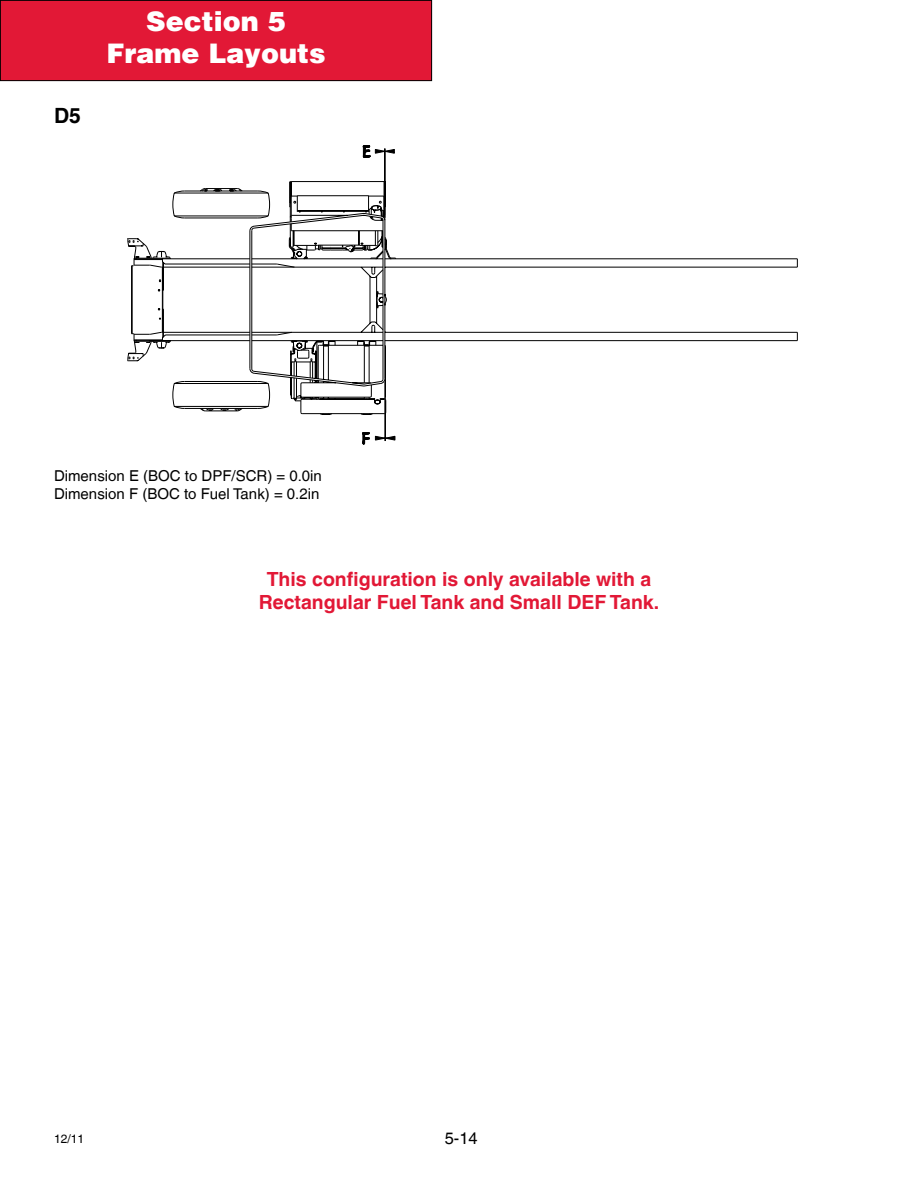
<style>
.page{position:relative;width:918px;height:1188px;background:#fff}
.page>*{position:absolute;margin:0;border:0;box-sizing:border-box;transform-origin:0 0}
.t1{font:900 27px/32.4px "Helvetica LT";color:#fff;text-align:center}
.t2{font:700 21px "Helvetica LT";color:#000}
.t3{font:700 19.5px/23.4px "Helvetica LT";color:#e21836;text-align:center}
.t4{font:16.5px "Helvetica LT";color:#000}
.t5{font:15px/18px "Helvetica LT";color:#000}
.t6{font:12px "Helvetica LT";color:#000}
</style>
<div class="page">
<div style="left:0;top:0;width:432px;height:81px;background:#e21836"></div>
<div style="left:0;top:0;width:432px;height:81px;border:1px solid #000"></div>
<svg style="left:362px;top:146px;width:33px;height:299px"></svg>
<svg style="left:289px;top:181px;width:96px;height:234px"></svg>
<svg style="left:127px;top:238px;width:265px;height:176px"></svg>
<svg style="left:131px;top:188px;width:667px;height:211px"></svg>
<svg style="left:148px;top:245px;width:650px;height:96px"></svg>
<p class="t2" style="left:54px;top:103px;width:28px">D5</p>
<h1 class="t1" style="left:107px;top:4px;width:221px">Section 5<br>Frame Layouts</h1>
<p class="t5" style="left:54px;top:467px;width:269px">Dimension E (BOC to DPF/SCR) = 0.0in<br>Dimension F (BOC to Fuel Tank) = 0.2in</p>
<p class="t3" style="left:259px;top:567px;width:402px">This configuration is only available with a<br>Rectangular Fuel Tank and Small DEF Tank.</p>
<p class="t6" style="left:54px;top:1131px;width:32px">12/11</p>
<p class="t4" style="left:445px;top:1129px;width:35px">5-14</p>
</div>
